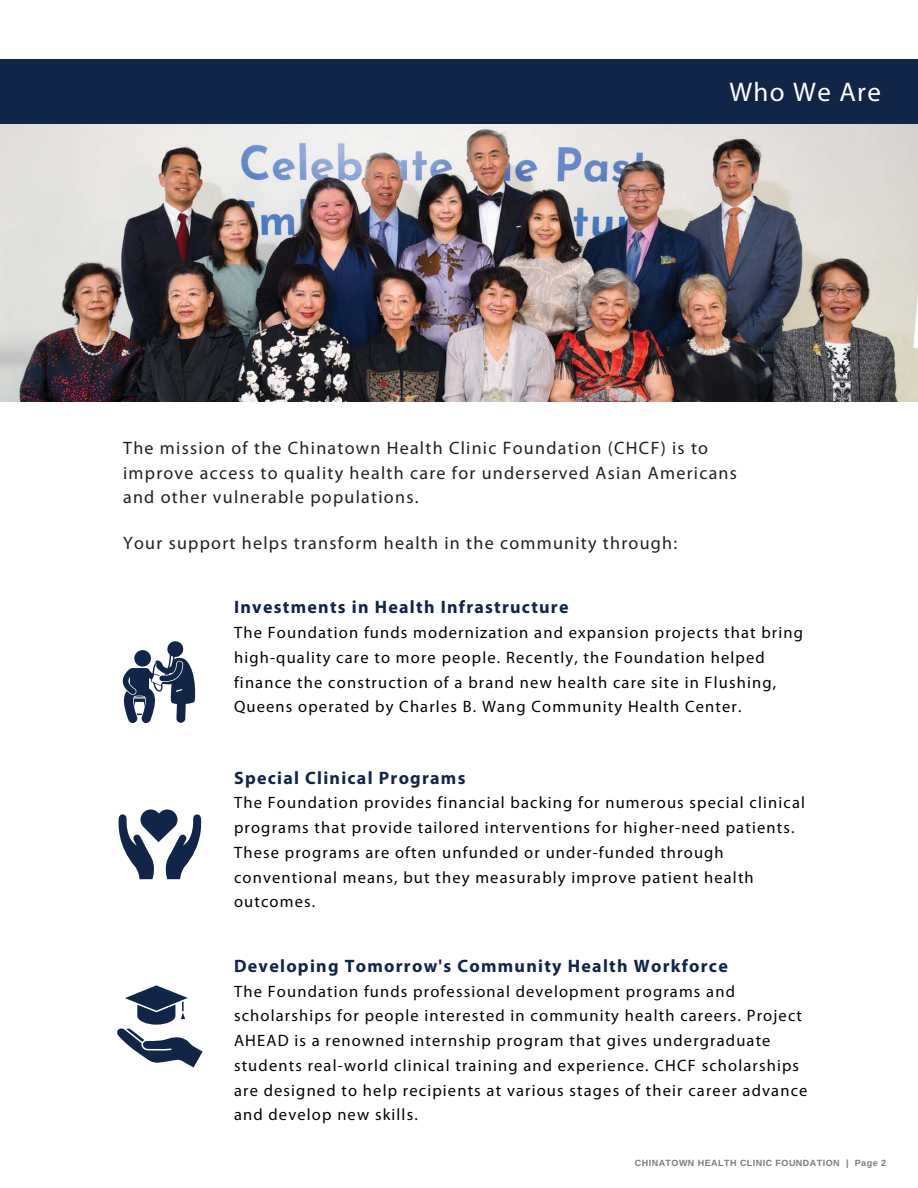
<style>
.page{position:relative;width:918px;height:1188px;background:#fff}
.page>*{position:absolute;margin:0;border:0;box-sizing:border-box;transform-origin:0 0}
.t1{font:27px "Myriad Pro";letter-spacing:.05em;color:#fff}
.t2{font:18px/24.8px "Myriad Pro";letter-spacing:.07em;color:#231f20}
.t3{font:700 18px "Myriad Pro";letter-spacing:.07em;color:#102548}
.t4{font:16.5px/24.8px "Myriad Pro";letter-spacing:.07em;color:#010202}
.t5{font:700 9px "Arimo";letter-spacing:.05em;color:#7c7979}
</style>
<div class="page">
<img style="left:0;top:124px;width:918px;height:278px">
<div style="left:0;top:59px;width:918px;height:65px;background:#102548"></div>
<svg style="left:123px;top:641px;width:73px;height:82px"></svg>
<svg style="left:118px;top:809px;width:84px;height:70px"></svg>
<svg style="left:117px;top:985px;width:86px;height:83px"></svg>
<h1 class="t1" style="left:729px;top:81px;width:153px">Who We Are</h1>
<p class="t2" style="left:123px;top:437px;width:615px">The mission of the Chinatown Health Clinic Foundation (CHCF) is to improve access to quality health care for underserved Asian Americans and other vulnerable populations.</p>
<p class="t2" style="left:123px;top:532px;width:556px">Your support helps transform health in the community through:</p>
<p class="t3" style="left:234px;top:601px;width:336px">Investments in Health Infrastructure</p>
<p class="t4" style="left:234px;top:622px;width:571px">The Foundation funds modernization and expansion projects that bring high-quality care to more people. Recently, the Foundation helped finance the construction of a brand new health care site in Flushing, Queens operated by Charles B. Wang Community Health Center.</p>
<p class="t3" style="left:234px;top:771px;width:233px">Special Clinical Programs</p>
<p class="t4" style="left:234px;top:792px;width:573px">The Foundation provides financial backing for numerous special clinical programs that provide tailored interventions for higher-need patients.<br>These programs are often unfunded or under-funded through conventional means, but they measurably improve patient health outcomes.</p>
<p class="t3" style="left:234px;top:959px;width:495px">Developing Tomorrow's Community Health Workforce</p>
<p class="t4" style="left:234px;top:980px;width:575px">The Foundation funds professional development programs and scholarships for people interested in community health careers. Project AHEAD is a renowned internship program that gives undergraduate students real-world clinical training and experience. CHCF scholarships are designed to help recipients at various stages of their career advance and develop new skills.</p>
<p class="t5" style="left:635px;top:1159px;width:253px">CHINATOWN HEALTH CLINIC FOUNDATION | Page 2</p>
</div>
